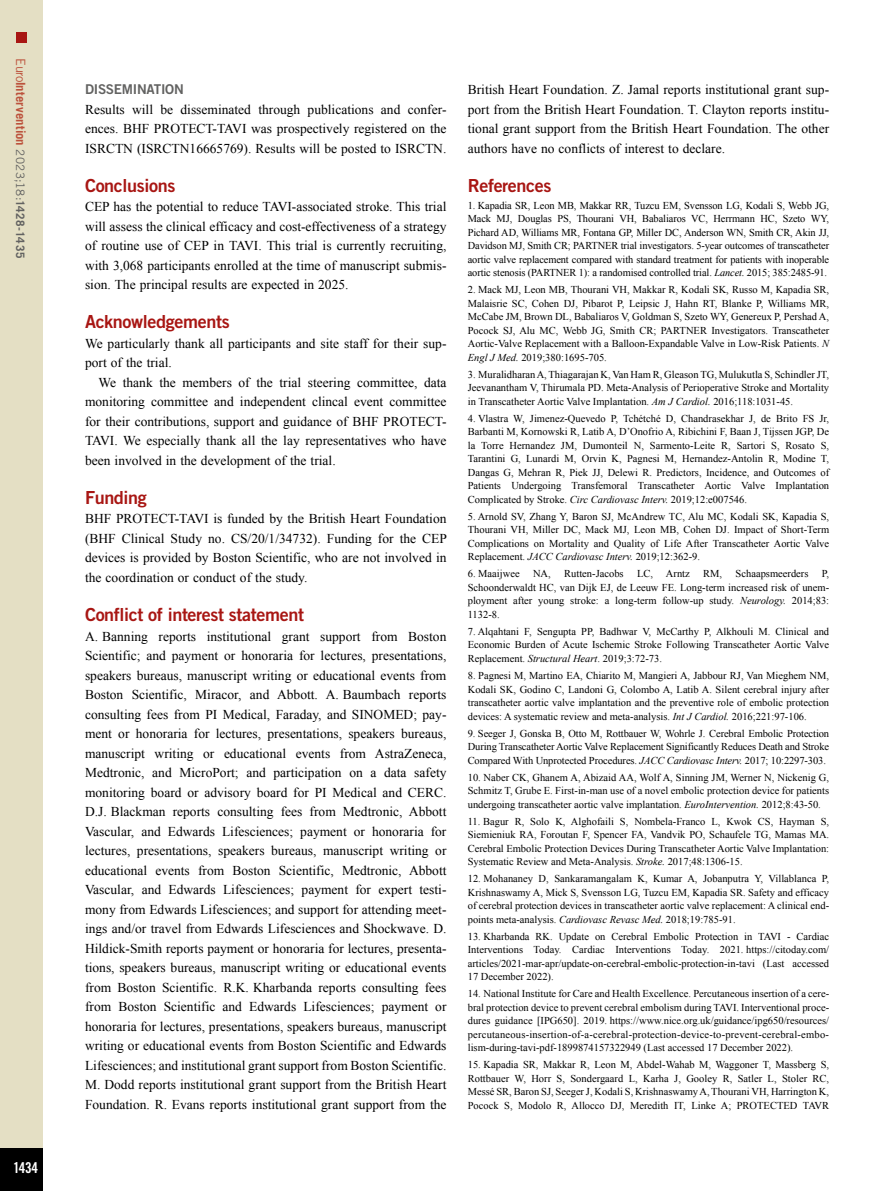
<style>
.page{position:relative;width:893px;height:1191px;background:#fff}
.page>*{position:absolute;margin:0;border:0;box-sizing:border-box;transform-origin:0 0}
.t1{font:18px "Trade Gothic LT Std Bd 2";letter-spacing:-.02em;color:#a81613}
.t2{font:15px "Trade Gothic LT Std Bd Cn 20";color:#fff}
.t3{font:13.5px/19.5px "Times New Roman";color:#000;text-align:justify}
.t4{font:13.5px "Trade Gothic LT Std Bd 2";letter-spacing:-.02em;color:#626261}
.t5{font:700 12.75px "Trade Gothic LT Std";letter-spacing:.005em;color:#bc523c}
.t6{font:10.5px/13.5px "Times New Roman";color:#000;text-align:justify}
.s1{font-weight:400}
.s2{font-weight:400;font-size:11.7px;color:#626261}
.s3{font-size:11.7px;color:#626261}
.s4{font-style:italic}
</style>
<div class="page">
<div style="left:0;top:0;width:43px;height:1191px;background:#e4dfc4"></div>
<div style="left:0;top:1148px;width:43px;height:43px;background:#000"></div>
<div style="left:16px;top:32px;width:10px;height:10px;background:#a81613"></div>
<p class="t5" style="left:29px;top:58px;width:201px;rotate:90deg"><span class="s1">Euro</span>Intervention <span class="s2">2023;18:</span><span class="s3">1428-1435</span></p>
<h2 class="t2" style="left:13px;top:1158px;width:27px">1434</h2>
<p class="t4" style="left:85px;top:81px;width:100px">DISSEMINATION</p>
<p class="t3" style="left:85px;top:99px;width:363px">Results will be disseminated through publications and confer&shy;ences. BHF PROTECT-TAVI was prospectively registered on the ISRCTN (ISRCTN16665769). Results will be posted to ISRCTN.</p>
<h1 class="t1" style="left:85px;top:174px;width:92px">Conclusions</h1>
<p class="t3" style="left:85px;top:197px;width:363px">CEP has the potential to reduce TAVI-associated stroke. This trial will assess the clinical efficacy and cost-effectiveness of a strategy of routine use of CEP in TAVI. This trial is currently recruiting, with 3,068 participants enrolled at the time of manuscript submis&shy;sion. The principal results are expected in 2025.</p>
<h1 class="t1" style="left:85px;top:311px;width:146px">Acknowledgements</h1>
<p class="t3" style="left:85px;top:333px;width:363px">We particularly thank all participants and site staff for their sup&shy;port of the trial.</p>
<p class="t3" style="left:85px;top:372px;width:363px;text-indent:14px">We thank the members of the trial steering committee, data monitoring committee and independent clincal event committee for their contributions, support and guidance of BHF PROTECT-TAVI. We especially thank all the lay representatives who have been involved in the development of the trial.</p>
<h1 class="t1" style="left:85px;top:486px;width:63px">Funding</h1>
<p class="t3" style="left:85px;top:509px;width:363px">BHF PROTECT-TAVI is funded by the British Heart Foundation (BHF Clinical Study no. CS/20/1/34732). Funding for the CEP devices is provided by Boston Scientific, who are not involved in the coordination or conduct of the study.</p>
<h1 class="t1" style="left:85px;top:603px;width:220px">Conflict of interest statement</h1>
<p class="t3" style="left:85px;top:626px;width:363px">A. Banning reports institutional grant support from Boston Scientific; and payment or honoraria for lectures, presentations, speakers bureaus, manuscript writing or educational events from Boston Scientific, Miracor, and Abbott. A. Baumbach reports consulting fees from PI Medical, Faraday, and SINOMED; pay&shy;ment or honoraria for lectures, presentations, speakers bureaus, manuscript writing or educational events from AstraZeneca, Medtronic, and MicroPort; and participation on a data safety monitoring board or advisory board for PI Medical and CERC.<br>D.J. Blackman reports consulting fees from Medtronic, Abbott Vascular, and Edwards Lifesciences; payment or honoraria for lectures, presentations, speakers bureaus, manuscript writing or educational events from Boston Scientific, Medtronic, Abbott Vascular, and Edwards Lifesciences; payment for expert testi&shy;mony from Edwards Lifesciences; and support for attending meet&shy;ings and/or travel from Edwards Lifesciences and Shockwave. D.<br>Hildick-Smith reports payment or honoraria for lectures, presenta&shy;tions, speakers bureaus, manuscript writing or educational events from Boston Scientific. R.K. Kharbanda reports consulting fees from Boston Scientific and Edwards Lifesciences; payment or honoraria for lectures, presentations, speakers bureaus, manuscript writing or educational events from Boston Scientific and Edwards Lifesciences; and institutional grant support from Boston Scientific.<br>M. Dodd reports institutional grant support from the British Heart Foundation. R. Evans reports institutional grant support from the</p>
<p class="t3" style="left:468px;top:80px;width:363px">British Heart Foundation. Z. Jamal reports institutional grant sup&shy;port from the British Heart Foundation. T. Clayton reports institu&shy;tional grant support from the British Heart Foundation. The other authors have no conflicts of interest to declare.</p>
<h1 class="t1" style="left:468px;top:174px;width:85px">References</h1>
<p class="t6" style="left:468px;top:198px;width:363px">1. Kapadia SR, Leon MB, Makkar RR, Tuzcu EM, Svensson LG, Kodali S, Webb JG, Mack MJ, Douglas PS, Thourani VH, Babaliaros VC, Herrmann HC, Szeto WY, Pichard AD, Williams MR, Fontana GP, Miller DC, Anderson WN, Smith CR, Akin JJ, Davidson MJ, Smith CR; PARTNER trial investigators. 5-year outcomes of transcatheter aortic valve replacement compared with standard treatment for patients with inoperable aortic stenosis (PARTNER 1): a randomised controlled trial. <span class="s4">Lancet.</span> 2015; 385:2485-91.</p>
<p class="t6" style="left:468px;top:283px;width:363px">2. Mack MJ, Leon MB, Thourani VH, Makkar R, Kodali SK, Russo M, Kapadia SR, Malaisrie SC, Cohen DJ, Pibarot P, Leipsic J, Hahn RT, Blanke P, Williams MR, McCabe JM, Brown DL, Babaliaros V, Goldman S, Szeto WY, Genereux P, Pershad A, Pocock SJ, Alu MC, Webb JG, Smith CR; PARTNER Investigators. Transcatheter Aortic-Valve Replacement with a Balloon-Expandable Valve in Low-Risk Patients. <span class="s4">N Engl J Med.</span> 2019;380:1695-705.</p>
<p class="t6" style="left:468px;top:367px;width:363px">3. Muralidharan A, Thiagarajan K, Van Ham R, Gleason TG, Mulukutla S, Schindler JT, Jeevanantham V, Thirumala PD. Meta-Analysis of Perioperative Stroke and Mortality in Transcatheter Aortic Valve Implantation. <span class="s4">Am J Cardiol.</span> 2016;118:1031-45.</p>
<p class="t6" style="left:468px;top:411px;width:363px">4. Vlastra W, Jimenez-Quevedo P, Tchétché D, Chandrasekhar J, de Brito FS Jr, Barbanti M, Kornowski R, Latib A, D’Onofrio A, Ribichini F, Baan J, Tijssen JGP, De la Torre Hernandez JM, Dumonteil N, Sarmento-Leite R, Sartori S, Rosato S, Tarantini G, Lunardi M, Orvin K, Pagnesi M, Hernandez-Antolin R, Modine T, Dangas G, Mehran R, Piek JJ, Delewi R. Predictors, Incidence, and Outcomes of Patients Undergoing Transfemoral Transcatheter Aortic Valve Implantation Complicated by Stroke. <span class="s4">Circ Cardiovasc Interv.</span> 2019;12:e007546.</p>
<p class="t6" style="left:468px;top:509px;width:363px">5. Arnold SV, Zhang Y, Baron SJ, McAndrew TC, Alu MC, Kodali SK, Kapadia S, Thourani VH, Miller DC, Mack MJ, Leon MB, Cohen DJ. Impact of Short-Term Complications on Mortality and Quality of Life After Transcatheter Aortic Valve Replacement. <span class="s4">JACC Cardiovasc Interv.</span> 2019;12:362-9.</p>
<p class="t6" style="left:468px;top:567px;width:53px">6. Maaijwee</p>
<p class="t6" style="left:533px;top:567px;width:19px">NA,</p>
<p class="t6" style="left:564px;top:567px;width:61px">Rutten-Jacobs</p>
<p class="t6" style="left:637px;top:567px;width:54px">LC, Arntz</p>
<p class="t6" style="left:703px;top:567px;width:20px">RM,</p>
<p class="t6" style="left:736px;top:567px;width:74px">Schaapsmeerders</p>
<p class="t6" style="left:468px;top:567px;width:363px;text-indent:354px">P, Schoonderwaldt HC, van Dijk EJ, de Leeuw FE. Long-term increased risk of unem&shy;ployment after young stroke: a long-term follow-up study. <span class="s4">Neurology.</span> 2014;83:<br>1132-8.</p>
<p class="t6" style="left:468px;top:624px;width:363px">7. Alqahtani F, Sengupta PP, Badhwar V, McCarthy P, Alkhouli M. Clinical and Economic Burden of Acute Ischemic Stroke Following Transcatheter Aortic Valve Replacement. <span class="s4">Structural Heart</span>. 2019;3:72-73.</p>
<p class="t6" style="left:468px;top:668px;width:363px">8. Pagnesi M, Martino EA, Chiarito M, Mangieri A, Jabbour RJ, Van Mieghem NM, Kodali SK, Godino C, Landoni G, Colombo A, Latib A. Silent cerebral injury after transcatheter aortic valve implantation and the preventive role of embolic protection devices: A systematic review and meta-analysis. <span class="s4">Int J Cardiol.</span> 2016;221:97-106.</p>
<p class="t6" style="left:468px;top:726px;width:363px">9. Seeger J, Gonska B, Otto M, Rottbauer W, Wohrle J. Cerebral Embolic Protection During Transcatheter Aortic Valve Replacement Significantly Reduces Death and Stroke Compared With Unprotected Procedures. <span class="s4">JACC Cardiovasc Interv.</span> 2017; 10:2297-303.</p>
<p class="t6" style="left:468px;top:770px;width:363px">10. Naber CK, Ghanem A, Abizaid AA, Wolf A, Sinning JM, Werner N, Nickenig G, Schmitz T, Grube E. First-in-man use of a novel embolic protection device for patients undergoing transcatheter aortic valve implantation. <span class="s4">EuroIntervention.</span> 2012;8:43-50.</p>
<p class="t6" style="left:468px;top:814px;width:363px">11. Bagur R, Solo K, Alghofaili S, Nombela-Franco L, Kwok CS, Hayman S, Siemieniuk RA, Foroutan F, Spencer FA, Vandvik PO, Schaufele TG, Mamas MA.<br>Cerebral Embolic Protection Devices During Transcatheter Aortic Valve Implantation:<br>Systematic Review and Meta-Analysis. <span class="s4">Stroke.</span> 2017;48:1306-15.</p>
<p class="t6" style="left:468px;top:871px;width:363px">12. Mohananey D, Sankaramangalam K, Kumar A, Jobanputra Y, Villablanca P, Krishnaswamy A, Mick S, Svensson LG, Tuzcu EM, Kapadia SR. Safety and efficacy of cerebral protection devices in transcatheter aortic valve replacement: A clinical end&shy;points meta-analysis. <span class="s4">Cardiovasc Revasc Med.</span> 2018;19:785-91.</p>
<p class="t6" style="left:468px;top:929px;width:363px">13. Kharbanda RK. Update on Cerebral Embolic Protection in TAVI - Cardiac Interventions Today. Cardiac Interventions Today. 2021. https://citoday.com/ articles/2021-mar-apr/update-on-cerebral-embolic-protection-in-tavi (Last accessed 17 December 2022).</p>
<p class="t6" style="left:468px;top:986px;width:363px">14. National Institute for Care and Health Excellence. Percutaneous insertion of a cere&shy;bral protection device to prevent cerebral embolism during TAVI. Interventional proce&shy;dures guidance [IPG650]. 2019. https://www.nice.org.uk/guidance/ipg650/resources/ percutaneous-insertion-of-a-cerebral-protection-device-to-prevent-cerebral-embo&shy;lism-during-tavi-pdf-1899874157322949 (Last accessed 17 December 2022).</p>
<p class="t6" style="left:468px;top:1057px;width:363px">15. Kapadia SR, Makkar R, Leon M, Abdel-Wahab M, Waggoner T, Massberg S, Rottbauer W, Horr S, Sondergaard L, Karha J, Gooley R, Satler L, Stoler RC, Messé SR, Baron SJ, Seeger J, Kodali S, Krishnaswamy A, Thourani VH, Harrington K, Pocock S, Modolo R, Allocco DJ, Meredith IT, Linke A; PROTECTED TAVR</p>
</div>
